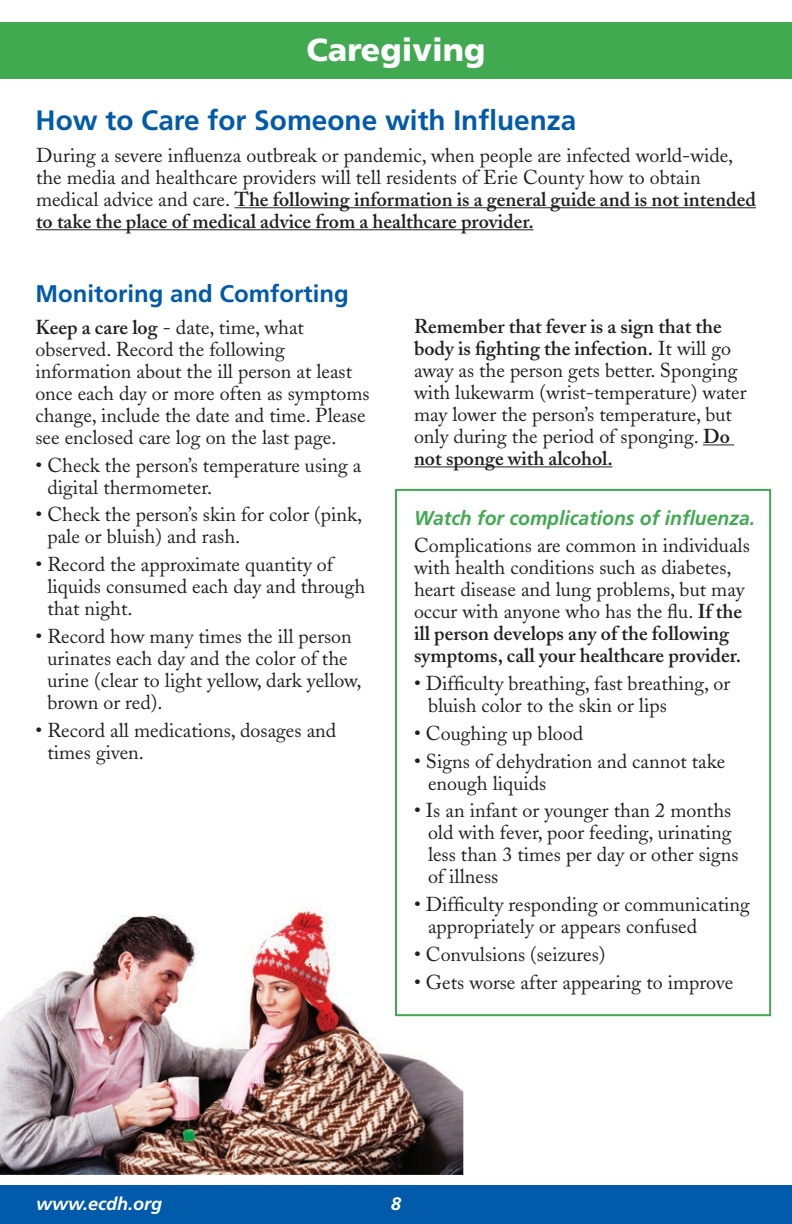
<style>
.page{position:relative;width:792px;height:1224px;background:#fff}
.page>*{position:absolute;margin:0;border:0;box-sizing:border-box;transform-origin:0 0}
.t1{font:900 32px "Frutiger";color:#fff}
.t2{font:700 28px "Frutiger";color:#015aaa}
.t3{font:700 24px "Frutiger";color:#015aaa}
.t4{font:20px/22px "Adobe Caslon";color:#231f20}
.t5{font:italic 700 20px "Frutiger";color:#41aa51}
.t6{font:italic 700 18px "Frutiger";color:#fff}
.s1{font-weight:600}
</style>
<div class="page">
<div style="left:395px;top:489px;width:376px;height:527px;border:2px solid #41aa51"></div>
<img style="left:0;top:869px;width:463px;height:306px">
<div style="left:0;top:22px;width:792px;height:57px;background:#41aa51"></div>
<div style="left:0;top:1185px;width:792px;height:39px;background:#015aaa"></div>
<hr style="left:234px;top:207px;width:522px;height:1px;background:#231f20">
<hr style="left:36px;top:229px;width:497px;height:1px;background:#231f20">
<hr style="left:703px;top:444px;width:31px;height:1px;background:#231f20">
<hr style="left:414px;top:466px;width:198px;height:1px;background:#231f20">
<p class="t1" style="left:306px;top:30px;width:181px">Caregiving</p>
<p class="t2" style="left:35px;top:104px;width:542px">How to Care for Someone with Influenza</p>
<p class="t4" style="left:36px;top:144px;width:721px">During a severe influenza outbreak or pandemic, when people are infected world-wide, the media and healthcare providers will tell residents of Erie County how to obtain medical advice and care. <span class="s1">The following information is a general guide and is not intended to take the place of medical advice from a healthcare provider.</span></p>
<p class="t3" style="left:35px;top:279px;width:315px">Monitoring and Comforting</p>
<p class="t4" style="left:35px;top:316px;width:336px"><span class="s1">Keep a care log</span> - date, time, what observed. Record the following information about the ill person at least once each day or more often as symptoms change, include the date and time. Please see enclosed care log on the last page.</p>
<p class="t4" style="left:47px;top:454px;width:316px;text-indent:-12px">• Check the person’s temperature using a digital thermometer.</p>
<p class="t4" style="left:47px;top:504px;width:316px;text-indent:-12px">• Check the person’s skin for color (pink, pale or bluish) and rash.</p>
<p class="t4" style="left:47px;top:554px;width:319px;text-indent:-12px">• Record the approximate quantity of liquids consumed each day and through that night.</p>
<p class="t4" style="left:47px;top:625px;width:316px;text-indent:-12px">• Record how many times the ill person urinates each day and the color of the urine (clear to light yellow, dark yellow, brown or red).</p>
<p class="t4" style="left:47px;top:719px;width:290px;text-indent:-12px">• Record all medications, dosages and times given.</p>
<p class="t4" style="left:414px;top:315px;width:334px"><span class="s1">Remember that fever is a sign that the body is fighting the infection.</span> It will go away as the person gets better. Sponging with lukewarm (wrist-temperature) water may lower the person’s temperature, but only during the period of sponging. <span class="s1">Do not sponge with alcohol.</span></p>
<p class="t5" style="left:414px;top:506px;width:343px">Watch for complications of influenza.</p>
<p class="t4" style="left:414px;top:535px;width:337px">Complications are common in individuals with health conditions such as diabetes, heart disease and lung problems, but may occur with anyone who has the flu. <span class="s1">If the ill person develops any of the following symptoms, call your healthcare provider.</span></p>
<p class="t4" style="left:428px;top:673px;width:304px;text-indent:-14px">• Difficulty breathing, fast breathing, or bluish color to the skin or lips</p>
<p class="t4" style="left:414px;top:722px;width:171px">• Coughing up blood</p>
<p class="t4" style="left:428px;top:750px;width:299px;text-indent:-14px">• Signs of dehydration and cannot take enough liquids</p>
<p class="t4" style="left:428px;top:800px;width:312px;text-indent:-14px">• Is an infant or younger than 2 months old with fever, poor feeding, urinating less than 3 times per day or other signs of illness</p>
<p class="t4" style="left:428px;top:894px;width:323px;text-indent:-14px">• Difficulty responding or communicating appropriately or appears confused</p>
<p class="t4" style="left:414px;top:943px;width:193px">• Convulsions (seizures)</p>
<p class="t4" style="left:414px;top:971px;width:321px">• Gets worse after appearing to improve</p>
<p class="t6" style="left:36px;top:1193px;width:128px">www.ecdh.org</p>
<p class="t6" style="left:391px;top:1193px;width:12px">8</p>
</div>
